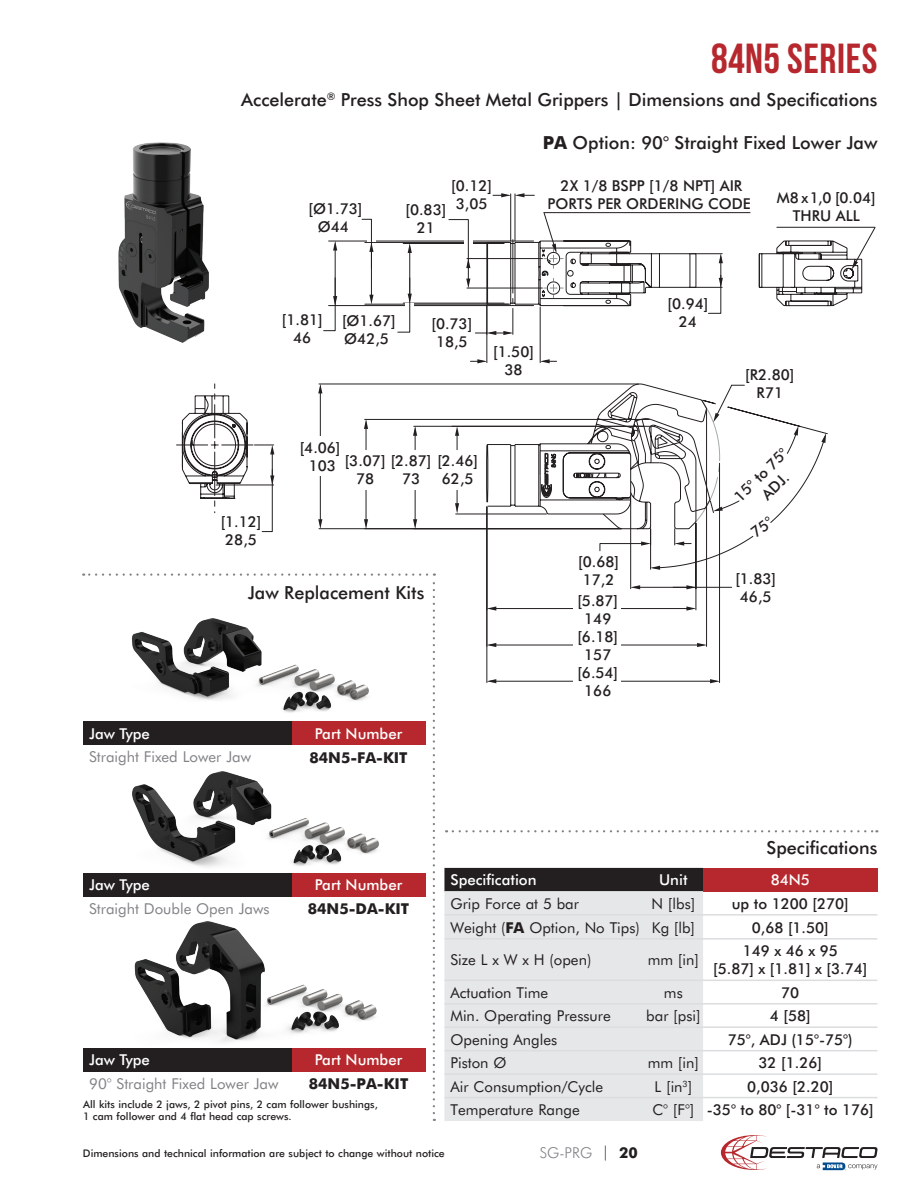
<style>
.page{position:relative;width:918px;height:1188px;background:#fff}
.page>*{position:absolute;margin:0;border:0;box-sizing:border-box;transform-origin:0 0}
.Title_2018{font:42px "Bebas Neue";letter-spacing:.015em;color:#b6282d}
.t1{font:500 18px "Futura BT";color:#231f20}
.Order{font:500 15px/18px "Futura BT";color:#231f20;text-align:center}
.Text_10pt_Gray{font:15px "Futura BT";color:#231f20}
.t2{font:500 15px "Futura BT";color:#fff}
.Text_10pt_Gray-2{font:15px "Futura BT";color:#808285}
.Order-2{font:700 15px "Futura BT";color:#231f20}
.t3{font:300 15px "Futura BT";color:#808285}
.Text_10pt_Gray-3{font:500 10.5px/12.6px "Futura BT";color:#231f20}
.s1{font-weight:700}
.s2{color:#231f20}
.s3{font-weight:700;color:#231f20}
</style>
<div class="page">
<img style="left:132px;top:619px;width:237px;height:94px">
<img style="left:134px;top:922px;width:243px;height:120px">
<img style="left:133px;top:771px;width:246px;height:96px">
<svg style="left:272px;top:195px;width:449px;height:451px"></svg>
<hr style="left:719px;top:463px;width:1px;height:220px;background:#231f20">
<div style="left:574px;top:605px;width:47px;height:8px;background:#fff"></div>
<hr style="left:696px;top:523px;width:1px;height:87px;background:#231f20">
<hr style="left:630px;top:501px;width:1px;height:88px;background:#231f20">
<hr style="left:777px;top:227px;width:98px;height:1px;background:#231f20">
<svg style="left:852px;top:227px;width:24px;height:23px"></svg>
<svg style="left:487px;top:606px;width:233px;height:77px"></svg>
<hr style="left:706px;top:410px;width:1px;height:236px;background:#231f20">
<hr style="left:487px;top:507px;width:1px;height:139px;background:#231f20">
<hr style="left:544px;top:212px;width:206px;height:1px;background:#231f20">
<svg style="left:544px;top:212px;width:19px;height:28px"></svg>
<svg style="left:493px;top:193px;width:41px;height:4px"></svg>
<hr style="left:515px;top:194px;width:1px;height:47px;background:#231f20">
<hr style="left:510px;top:194px;width:1px;height:47px;background:#231f20">
<svg style="left:467px;top:530px;width:72px;height:40px"></svg>
<hr style="left:636px;top:587px;width:96px;height:1px;background:#231f20">
<svg style="left:631px;top:585px;width:65px;height:4px"></svg>
<div style="left:574px;top:677px;width:47px;height:8px;background:#fff"></div>
<div style="left:574px;top:641px;width:47px;height:8px;background:#fff"></div>
<div style="left:367px;top:233px;width:9px;height:9px;background:#fff"></div>
<svg style="left:362px;top:219px;width:12px;height:21px"></svg>
<svg style="left:449px;top:219px;width:65px;height:21px"></svg>
<svg style="left:181px;top:240px;width:682px;height:290px"></svg>
<svg style="left:453px;top:830px;width:424px;height:2px"></svg>
<img style="left:118px;top:142px;width:91px;height:201px">
<div style="left:444px;top:868px;width:259px;height:23px;background:#231f20"></div>
<div style="left:703px;top:868px;width:175px;height:23px;background:#b6282d"></div>
<div style="left:444px;top:891px;width:259px;height:230px;background:#e6e7e9"></div>
<hr style="left:444px;top:914px;width:200px;height:2px;background:#dcdddf">
<hr style="left:644px;top:914px;width:59px;height:2px;background:#dcdddf">
<hr style="left:703px;top:914px;width:175px;height:2px;background:#dcdddf">
<hr style="left:444px;top:938px;width:200px;height:2px;background:#dcdddf">
<hr style="left:644px;top:938px;width:59px;height:2px;background:#dcdddf">
<hr style="left:703px;top:938px;width:175px;height:2px;background:#dcdddf">
<hr style="left:444px;top:980px;width:200px;height:1px;background:#dcdddf">
<hr style="left:644px;top:980px;width:59px;height:1px;background:#dcdddf">
<hr style="left:703px;top:980px;width:175px;height:1px;background:#dcdddf">
<hr style="left:444px;top:1003px;width:200px;height:2px;background:#dcdddf">
<hr style="left:644px;top:1003px;width:59px;height:2px;background:#dcdddf">
<hr style="left:703px;top:1003px;width:175px;height:2px;background:#dcdddf">
<hr style="left:444px;top:1050px;width:200px;height:1px;background:#dcdddf">
<hr style="left:644px;top:1050px;width:59px;height:1px;background:#dcdddf">
<hr style="left:703px;top:1050px;width:175px;height:1px;background:#dcdddf">
<hr style="left:444px;top:1073px;width:200px;height:2px;background:#dcdddf">
<hr style="left:644px;top:1073px;width:59px;height:2px;background:#dcdddf">
<hr style="left:703px;top:1073px;width:175px;height:2px;background:#dcdddf">
<hr style="left:444px;top:1097px;width:200px;height:1px;background:#dcdddf">
<hr style="left:644px;top:1097px;width:59px;height:1px;background:#dcdddf">
<hr style="left:703px;top:1097px;width:175px;height:1px;background:#dcdddf">
<hr style="left:444px;top:1026px;width:200px;height:2px;background:#dcdddf">
<hr style="left:644px;top:1026px;width:59px;height:2px;background:#dcdddf">
<hr style="left:703px;top:1026px;width:175px;height:2px;background:#dcdddf">
<div style="left:83px;top:721px;width:209px;height:24px;background:#231f20"></div>
<div style="left:292px;top:721px;width:134px;height:24px;background:#b6282d"></div>
<div style="left:83px;top:1048px;width:209px;height:23px;background:#231f20"></div>
<div style="left:292px;top:1048px;width:134px;height:23px;background:#b6282d"></div>
<div style="left:83px;top:873px;width:209px;height:23px;background:#231f20"></div>
<div style="left:292px;top:873px;width:134px;height:23px;background:#b6282d"></div>
<svg style="left:433px;top:573px;width:2px;height:540px"></svg>
<svg style="left:83px;top:573px;width:344px;height:3px"></svg>
<svg style="left:721px;top:1135px;width:157px;height:35px"></svg>
<svg style="left:539px;top:385px;width:287px;height:185px"></svg>
<p class="Title_2018" style="left:711px;top:35px;width:168px">84n5 SERIES</p>
<p class="t1" style="left:241px;top:88px;width:638px">Accelerate<sup>®</sup> Press Shop Sheet Metal Grippers | Dimensions and Specifications</p>
<p class="Order" style="left:309px;top:200px;width:55px">[Ø1.73]<br>Ø44</p>
<p class="Order" style="left:451px;top:176px;width:42px">[0.12]<br>3,05</p>
<p class="Order" style="left:406px;top:201px;width:42px">[0.83]<br>21</p>
<p class="t1" style="left:543px;top:132px;width:336px"><span class="s1">PA</span> Option: 90° Straight Fixed Lower Jaw</p>
<p class="Order" style="left:548px;top:176px;width:205px">2X 1/8 BSPP [1/8 NPT] AIR<br>PORTS PER ORDERING CODE</p>
<p class="Order" style="left:777px;top:189px;width:100px">M8 x1,0 [0.04]<br>THRU ALL</p>
<p class="Order" style="left:282px;top:311px;width:42px">[1.81]<br>46</p>
<p class="Order" style="left:342px;top:312px;width:55px;text-align:left">[Ø1.67]<br>Ø42,5</p>
<p class="Order" style="left:431px;top:314px;width:42px">[0.73]<br>18,5</p>
<p class="Order" style="left:493px;top:342px;width:42px">[1.50]<br>38</p>
<p class="Order" style="left:221px;top:513px;width:42px">[1.12]<br>28,5</p>
<p class="Order" style="left:309px;top:441px;width:171px;line-height:13px;text-align:left;text-indent:-9px">[4.06]<br>103 [3.07] [2.87] [2.46]</p>
<p class="Order" style="left:356px;top:470px;width:20px">78</p>
<p class="Order" style="left:402px;top:470px;width:20px">73</p>
<p class="Order" style="left:442px;top:470px;width:33px">62,5</p>
<p class="t1" style="left:248px;top:581px;width:178px">Jaw Replacement Kits</p>
<p class="t2" style="left:89px;top:725px;width:62px">Jaw Type</p>
<p class="t2" style="left:315px;top:725px;width:89px">Part Number</p>
<p class="Text_10pt_Gray-2" style="left:89px;top:748px;width:163px">Straight Fixed Lower Jaw</p>
<p class="Order-2" style="left:309px;top:749px;width:100px">84N5-FA-KIT</p>
<p class="Order" style="left:578px;top:553px;width:42px">[0.68]<br>17,2</p>
<p class="Order" style="left:577px;top:591px;width:42px">[5.87]<br>149</p>
<p class="Order" style="left:577px;top:627px;width:42px">[6.18]<br>157 [6.54]<br>166</p>
<p class="Order" style="left:668px;top:294px;width:42px">[0.94]<br>24</p>
<p class="Order" style="left:745px;top:365px;width:51px">[R2.80]<br>R71</p>
<p class="Order" style="left:730px;top:493px;width:70px;rotate:-45deg">15° to 75°<br>ADJ.</p>
<p class="Order" style="left:735px;top:570px;width:42px">[1.83]<br>46,5</p>
<p class="t1" style="left:766px;top:837px;width:113px">Specifications</p>
<p class="t2" style="left:89px;top:876px;width:62px">Jaw Type</p>
<p class="t2" style="left:315px;top:876px;width:89px">Part Number</p>
<p class="Text_10pt_Gray-2" style="left:89px;top:899px;width:182px">Straight Double Open Jaws</p>
<p class="Order-2" style="left:308px;top:900px;width:103px">84N5-DA-KIT</p>
<p class="t2" style="left:450px;top:871px;width:88px">Specification</p>
<p class="t2" style="left:659px;top:871px;width:30px">Unit</p>
<p class="t2" style="left:771px;top:871px;width:41px">84N5</p>
<p class="Text_10pt_Gray" style="left:450px;top:894px;width:130px">Grip Force at 5 bar</p>
<p class="Text_10pt_Gray" style="left:652px;top:894px;width:45px">N [lbs]</p>
<p class="Order" style="left:732px;top:894px;width:119px">up to 1200 [270]</p>
<p class="Text_10pt_Gray" style="left:450px;top:918px;width:191px">Weight (<span class="s1">FA</span> Option, No Tips)</p>
<p class="Text_10pt_Gray" style="left:652px;top:918px;width:45px">Kg [lb]</p>
<p class="Order" style="left:752px;top:918px;width:79px">0,68 [1.50]</p>
<p class="Text_10pt_Gray" style="left:450px;top:951px;width:142px">Size L x W x H (open)</p>
<p class="Text_10pt_Gray" style="left:648px;top:951px;width:52px">mm [in]</p>
<p class="Order" style="left:743px;top:942px;width:97px">149 x 46 x 95</p>
<p class="Order" style="left:713px;top:960px;width:156px">[5.87] x [1.81] x [3.74]</p>
<p class="Text_10pt_Gray" style="left:450px;top:983px;width:99px">Actuation Time</p>
<p class="Text_10pt_Gray" style="left:664px;top:983px;width:20px">ms</p>
<p class="Order" style="left:781px;top:983px;width:20px">70</p>
<p class="Text_10pt_Gray" style="left:450px;top:1007px;width:162px">Min. Operating Pressure</p>
<p class="Text_10pt_Gray" style="left:646px;top:1007px;width:56px">bar [psi]</p>
<p class="Order" style="left:770px;top:1007px;width:42px">4 [58]</p>
<p class="Text_10pt_Gray" style="left:450px;top:1030px;width:108px">Opening Angles</p>
<p class="Order" style="left:728px;top:1030px;width:126px">75°, ADJ (15°-75°)</p>
<p class="Text_10pt_Gray" style="left:450px;top:1054px;width:58px">Piston Ø</p>
<p class="Text_10pt_Gray" style="left:648px;top:1054px;width:52px">mm [in]</p>
<p class="Order" style="left:759px;top:1054px;width:65px">32 [1.26]</p>
<p class="Text_10pt_Gray" style="left:450px;top:1077px;width:154px">Air Consumption/Cycle</p>
<p class="Text_10pt_Gray" style="left:655px;top:1077px;width:39px">L [in<sup>3</sup>]</p>
<p class="Order" style="left:747px;top:1077px;width:88px">0,036 [2.20]</p>
<p class="Text_10pt_Gray" style="left:450px;top:1101px;width:131px">Temperature Range</p>
<p class="Text_10pt_Gray" style="left:652px;top:1101px;width:43px">C° [F°]</p>
<p class="Order" style="left:707px;top:1101px;width:168px">-35° to 80° [-31° to 176]</p>
<p class="t2" style="left:89px;top:1051px;width:62px">Jaw Type</p>
<p class="t2" style="left:315px;top:1051px;width:89px">Part Number</p>
<p class="Text_10pt_Gray-2" style="left:89px;top:1074px;width:191px">90° Straight Fixed Lower Jaw</p>
<p class="Order-2" style="left:309px;top:1075px;width:101px">84N5-PA-KIT</p>
<p class="Text_10pt_Gray-3" style="left:83px;top:1097px;width:296px">All kits include 2 jaws, 2 pivot pins, 2 cam follower bushings,<br>1 cam follower and 4 flat head cap screws.</p>
<p class="Text_10pt_Gray-3" style="left:83px;top:1147px;width:363px">Dimensions and technical information are subject to change without notice</p>
<p class="t3" style="left:540px;top:1144px;width:100px">SG-PRG <span class="s2">|</span> <span class="s3">20</span></p>
</div>
